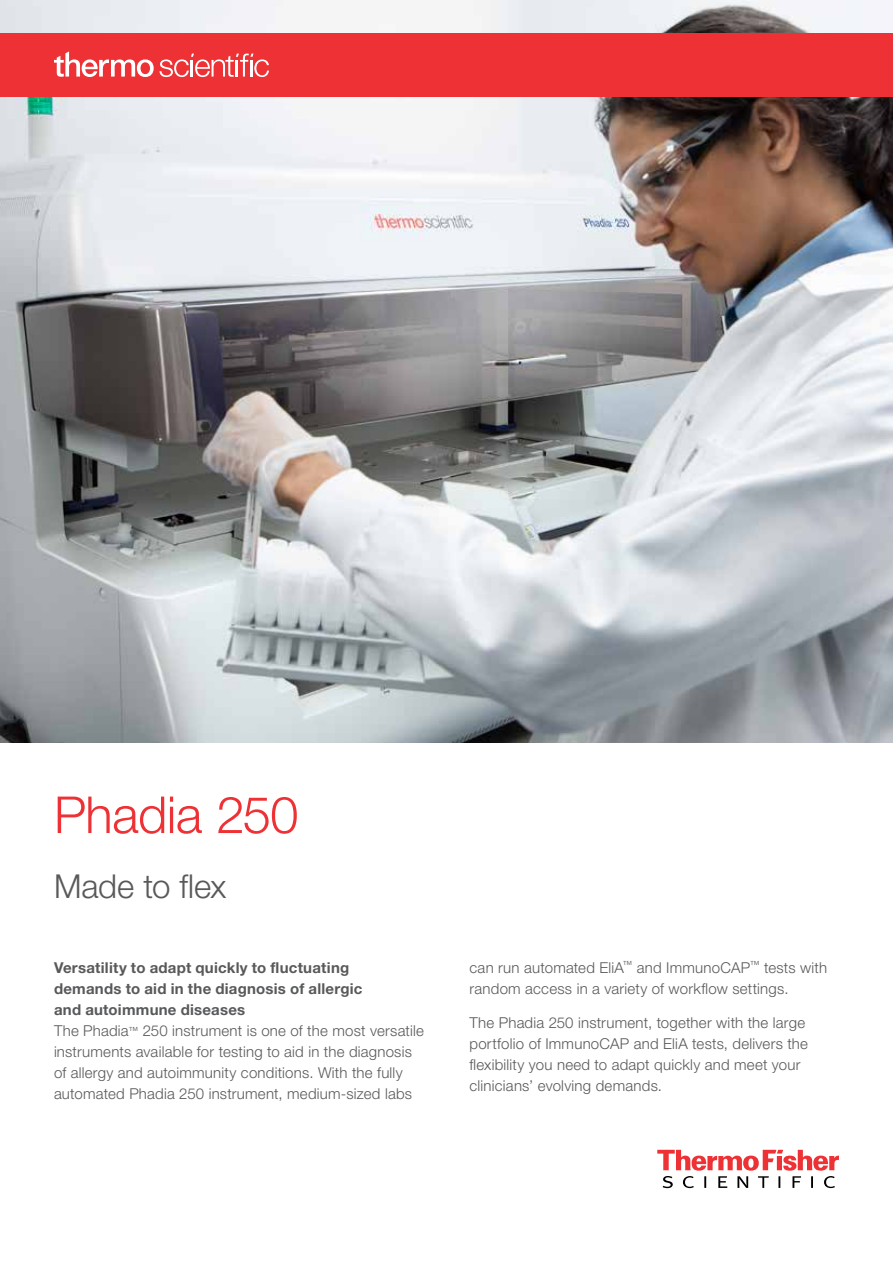
<style>
.page{position:relative;width:893px;height:1263px;background:#fff}
.page>*{position:absolute;margin:0;border:0;box-sizing:border-box;transform-origin:0 0}
.t1{font:300 51px "Helvetica Neue LTW1 G";letter-spacing:-.015em;color:#ee3134}
.t2{font:300 33px "Helvetica Neue LTW1 G";letter-spacing:-.01em;color:#58595b}
.t3{font:300 15px/21px "Helvetica Neue LTW1 G";letter-spacing:.015em;color:#58595b}
.s1{font-weight:700}
.s2{font-size:9.9px}
</style>
<div class="page">
<img style="left:0;top:0;width:893px;height:742px">
<svg style="left:657px;top:1150px;width:182px;height:38px"></svg>
<div style="left:0;top:33px;width:893px;height:63px;background:#ee3134"></div>
<svg style="left:54px;top:51px;width:215px;height:26px"></svg>
<h1 class="t1" style="left:54px;top:784px;width:246px">Phadia 250</h1>
<h2 class="t2" style="left:54px;top:866px;width:174px">Made to flex</h2>
<p class="t3" style="left:54px;top:957px;width:371px"><span class="s1">Versatility to adapt quickly to fluctuating<br>demands to aid in the diagnosis of allergic<br>and autoimmune diseases<br></span>The Phadia<span class="s2">™</span> 250 instrument is one of the most versatile instruments available for testing to aid in the diagnosis of allergy and autoimmunity conditions. With the fully automated Phadia 250 instrument, medium-sized labs</p>
<p class="t3" style="left:469px;top:957px;width:359px">can run automated EliA<sup>™</sup> and ImmunoCAP<sup>™</sup> tests with random access in a variety of workflow settings.</p>
<p class="t3" style="left:469px;top:1012px;width:340px">The Phadia 250 instrument, together with the large portfolio of ImmunoCAP and EliA tests, delivers the flexibility you need to adapt quickly and meet your clinicians’ evolving demands.</p>
</div>
